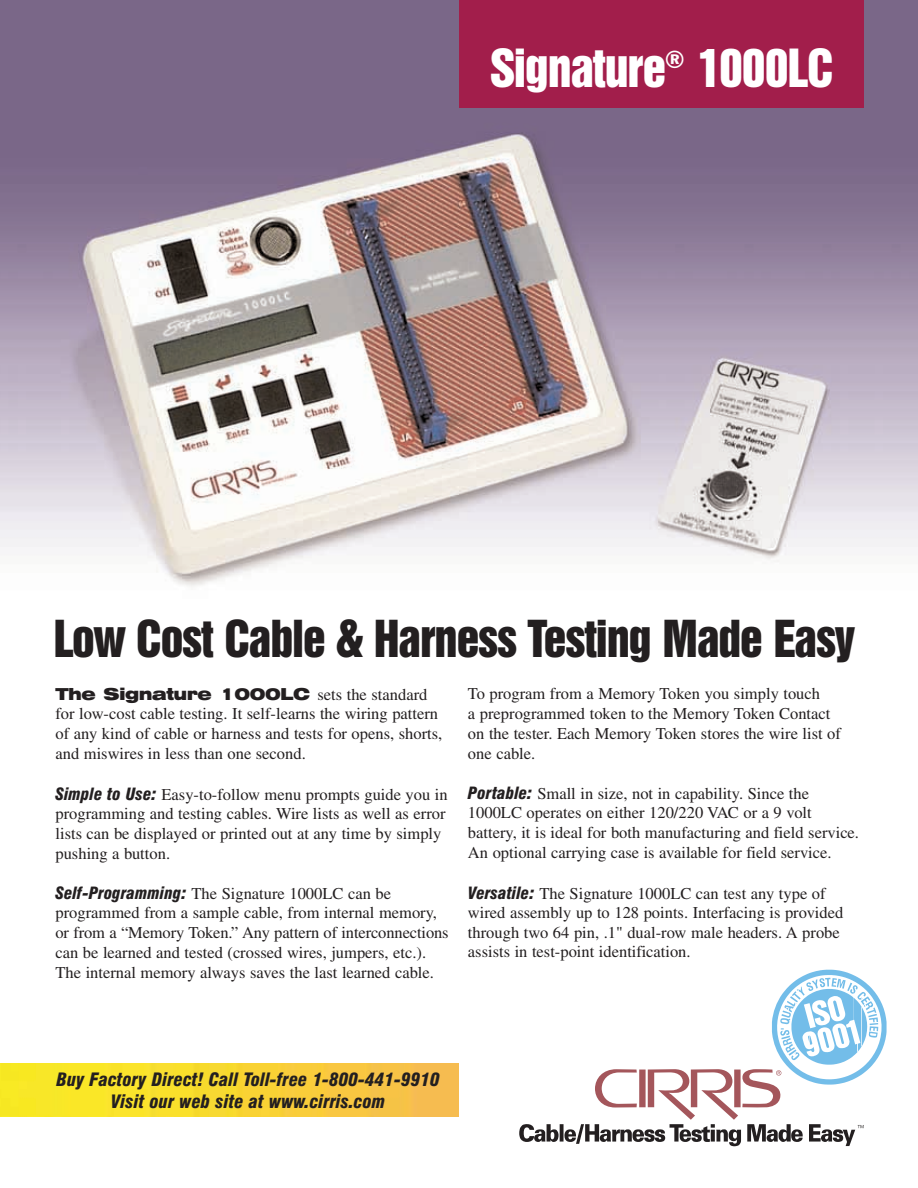
<style>
.page{position:relative;width:918px;height:1188px;background:#fff}
.page>*{position:absolute;margin:0;border:0;box-sizing:border-box;transform-origin:0 0}
.t1{font:48px "Swiss 921 BT Regular A";letter-spacing:-.025em;color:#fff}
.t2{font:46.5px "Swiss 921 BT Regular A";letter-spacing:-.025em;color:#231f20}
.t3{font:italic 900 condensed 18px/21.6px "Swiss 721 BT";color:#231f20;text-align:center}
.t4{font:16.5px/19.5px "Times";color:#231f20}
.t5{font:900 expanded 16.5px "Swiss 721 BT";letter-spacing:-.035em;color:#231f20}
.s1{font-family:"Times";font-weight:400;font-stretch:normal}
.s2{font-family:"Swiss 721 BT";font-weight:900;font-style:italic;font-stretch:condensed}
</style>
<div class="page">
<img style="left:0;top:0;width:918px;height:587px">
<div style="left:459px;top:0;width:405px;height:108px;background:#a21e4b"></div>
<img style="left:0;top:1063px;width:459px;height:54px">
<svg style="left:519px;top:970px;width:368px;height:176px"></svg>
<h1 class="t1" style="left:490px;top:49px;width:345px">Signature<sup>®</sup> 1000LC</h1>
<h2 class="t2" style="left:53px;top:620px;width:803px">Low Cost Cable &amp; Harness Testing Made Easy</h2>
<p class="t5" style="left:55px;top:688px;width:373px">The Signature 1000LC <span class="s1">sets the standard</span></p>
<p class="t4" style="left:55px;top:706px;width:388px">for low-cost cable testing. It self-learns the wiring pattern of any kind of cable or harness and tests for opens, shorts, and miswires in less than one second.</p>
<p class="t4" style="left:55px;top:786px;width:394px"><span class="s2">Simple to Use:</span> Easy-to-follow menu prompts guide you in programming and testing cables. Wire lists as well as error lists can be displayed or printed out at any time by simply pushing a button.</p>
<p class="t4" style="left:55px;top:885px;width:395px"><span class="s2">Self-Programming:</span> The Signature 1000LC can be programmed from a sample cable, from internal memory, or from a “Memory Token.” Any pattern of interconnections can be learned and tested (crossed wires, jumpers, etc.).<br>The internal memory always saves the last learned cable.</p>
<p class="t4" style="left:468px;top:685px;width:375px">To program from a Memory Token you simply touch<br>a preprogrammed token to the Memory Token Contact on the tester. Each Memory Token stores the wire list of one cable.</p>
<p class="t4" style="left:468px;top:786px;width:393px"><span class="s2">Portable:</span> Small in size, not in capability. Since the 1000LC operates on either 120/220 VAC or a 9 volt battery, it is ideal for both manufacturing and field service.<br>An optional carrying case is available for field service.</p>
<p class="t4" style="left:468px;top:885px;width:377px"><span class="s2">Versatile:</span> The Signature 1000LC can test any type of wired assembly up to 128 points. Interfacing is provided through two 64 pin, .1" dual-row male headers. A probe assists in test-point identification.</p>
<p class="t3" style="left:57px;top:1070px;width:385px">Buy Factory Direct! Call Toll-free 1-800-441-9910<br>Visit our web site at www.cirris.com</p>
</div>
